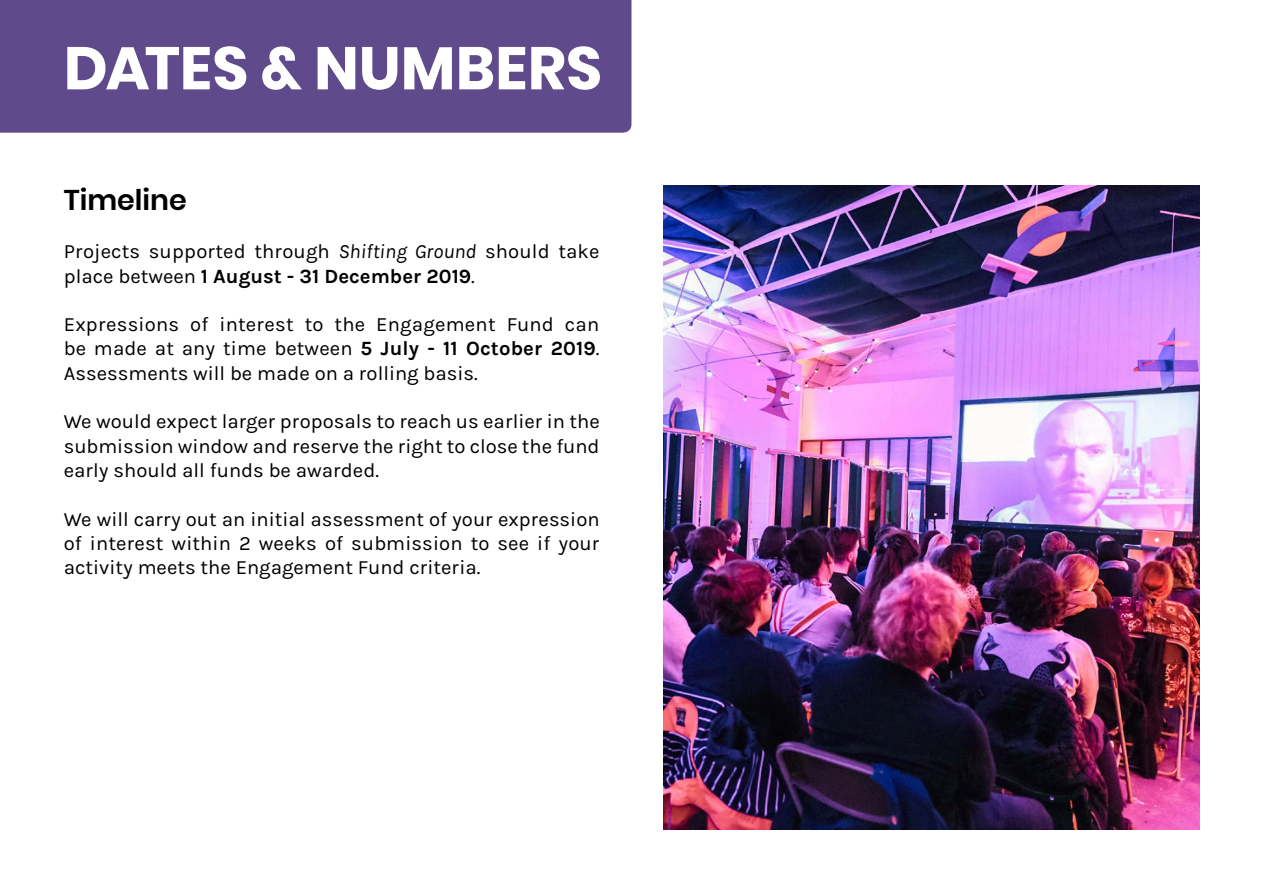
<style>
.page{position:relative;width:1263px;height:893px;background:#fff}
.page>*{position:absolute;margin:0;border:0;box-sizing:border-box;transform-origin:0 0}
.Paragraph_Style_7{font:700 60px "Poppins";color:#fff}
.Paragraph_Style_9{font:600 28.5px "Poppins";color:#000}
.Body_Text{font:20.25px/24.3px "Karla";color:#000;text-align:justify}
.s1{font-style:italic}
.s2{font-weight:700}
</style>
<div class="page">
<div style="left:0;top:0;width:631px;height:133px;background:#5f4b8b"></div>
<img style="left:663px;top:185px;width:536px;height:644px">
<p class="Paragraph_Style_7" style="left:64px;top:34px;width:540px">DATES &amp; NUMBERS</p>
<p class="Paragraph_Style_9" style="left:64px;top:183px;width:125px">Timeline</p>
<p class="Body_Text" style="left:64px;top:240px;width:537px">Projects supported through <span class="s1">Shifting Ground</span> should take place between <span class="s2">1 August - 31 December 2019</span>.</p>
<p class="Body_Text" style="left:64px;top:313px;width:537px">Expressions of interest to the Engagement Fund can be made at any time between <span class="s2">5 July - 11 October 2019</span>.<br>Assessments will be made on a rolling basis.</p>
<p class="Body_Text" style="left:64px;top:410px;width:537px">We would expect larger proposals to reach us earlier in the submission window and reserve the right to close the fund early should all funds be awarded.</p>
<p class="Body_Text" style="left:64px;top:507px;width:537px">We will carry out an initial assessment of your expression of interest within 2 weeks of submission to see if your activity meets the Engagement Fund criteria.</p>
</div>
